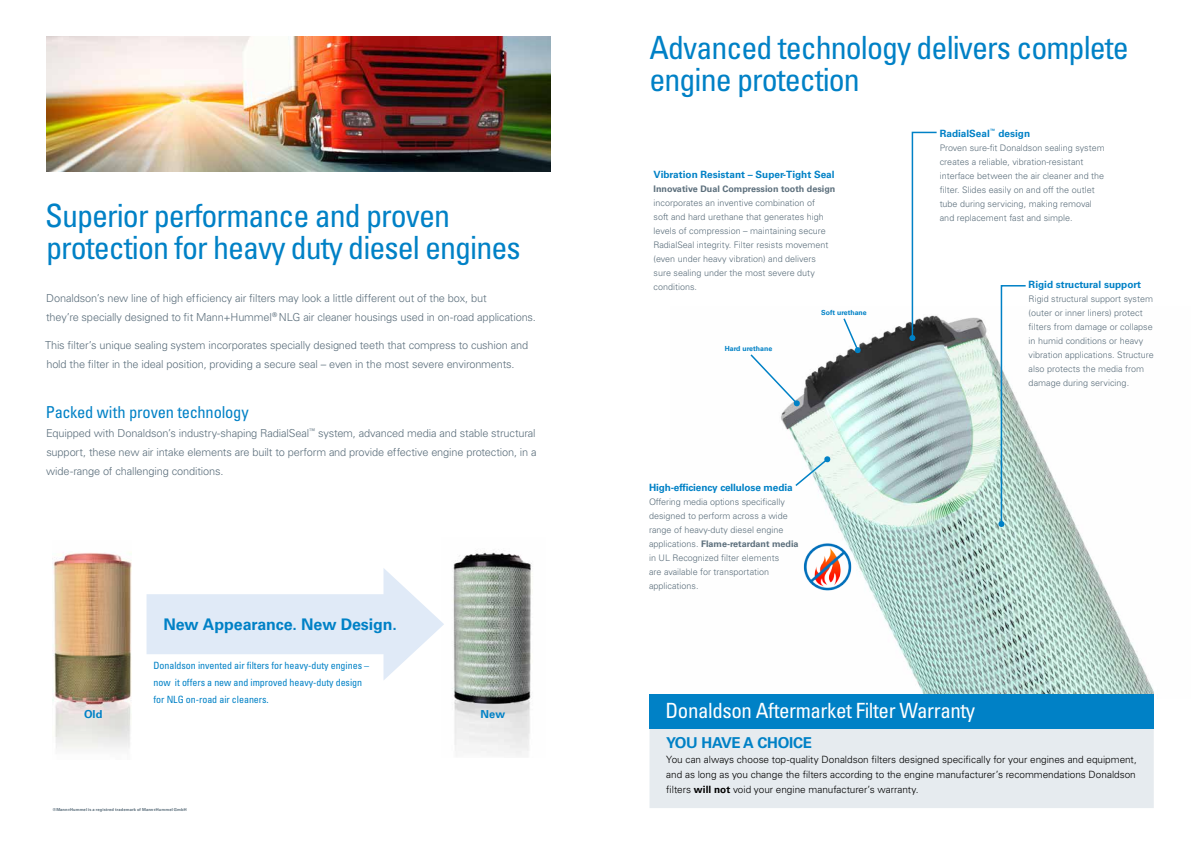
<style>
.page{position:relative;width:1191px;height:842px;background:#fff}
.page>*{position:absolute;margin:0;border:0;box-sizing:border-box;transform-origin:0 0}
.t1{font:condensed 32px/32px "Univers LT Std";letter-spacing:-.03em;color:#0081c6}
.t2{font:condensed 21px "Univers LT Std";letter-spacing:-.02em;color:#fff}
.t3{font:condensed 16.5px "Univers LT Std";letter-spacing:-.015em;color:#0081c6}
.t4{font:700 16px "Univers LT Std";letter-spacing:-.01em;color:#0081c6}
.t5{font:700 15px "Univers LT Std";letter-spacing:-.02em;color:#0081c6}
.t6{font:300 11px/19px "Univers LT Std";letter-spacing:-.015em;color:#5c6f7c}
.t7{font:700 11px "Univers LT Std";color:#0081c6}
.t8{font:300 10px/15px "Univers LT Std";letter-spacing:-.005em;color:#000;text-align:justify}
.t9{font:condensed 10px/17px "Univers LT Std";letter-spacing:-.005em;color:#0081c6}
.t10{font:700 10px "Univers LT Std";color:#0081c6}
.t11{font:300 9px/14px "Univers LT Std";color:#5c6f7c}
.t12{font:700 9px "Univers LT Std";color:#5c6f7c}
.t13{font:700 7px "Univers LT Std";color:#0081c6}
.t14{font:700 4.1px "Univers LT Std";letter-spacing:.02em;color:#5c6f7c}
.s1{font-weight:700}
</style>
<div class="page">
<img style="left:452px;top:552px;width:80px;height:204px">
<img style="left:46px;top:36px;width:505px;height:136px">
<img style="left:781px;top:317px;width:372px;height:377px">
<svg style="left:750px;top:353px;width:50px;height:54px"></svg>
<svg style="left:842px;top:317px;width:19px;height:37px"></svg>
<svg style="left:793px;top:456px;width:37px;height:32px"></svg>
<svg style="left:909px;top:131px;width:29px;height:210px"></svg>
<svg style="left:998px;top:285px;width:29px;height:242px"></svg>
<div style="left:146px;top:594px;width:251px;height:60px;background:#e0eaf7"></div>
<svg style="left:383px;top:568px;width:61px;height:112px"></svg>
<div style="left:649px;top:704px;width:504px;height:104px;background:#e6ebef"></div>
<div style="left:649px;top:694px;width:504px;height:34px;background:#0081c6"></div>
<img style="left:801px;top:540px;width:52px;height:52px">
<img style="left:52px;top:552px;width:80px;height:197px">
<h1 class="t1" style="left:45px;top:199px;width:477px">Superior performance and proven protection for heavy duty diesel engines</h1>
<p class="t6" style="left:46px;top:289px;width:491px">Donaldson’s new line of high efficiency air filters may look a little different out of the box, but<br>they’re specially designed to fit Mann+Hummel<sup>®</sup> NLG air cleaner housings used in on-road applications.</p>
<p class="t6" style="left:45px;top:336px;width:484px">This filter’s unique sealing system incorporates specially designed teeth that compress to cushion and hold the filter in the ideal position, providing a secure seal – even in the most severe environments.</p>
<h3 class="t3" style="left:46px;top:402px;width:204px">Packed with proven technology</h3>
<p class="t6" style="left:46px;top:424px;width:492px;text-align:justify">Equipped with Donaldson’s industry-shaping RadialSeal<sup>™</sup> system, advanced media and stable structural support, these new air intake elements are built to perform and provide effective engine protection, in a wide-range of challenging conditions.</p>
<h1 class="t1" style="left:649px;top:31px;width:481px">Advanced technology delivers complete engine protection</h1>
<p class="t10" style="left:653px;top:169px;width:183px">Vibration Resistant – Super-Tight Seal</p>
<p class="t12" style="left:653px;top:183px;width:183px">Innovative Dual Compression tooth design</p>
<p class="t11" style="left:653px;top:196px;width:177px">incorporates an inventive combination of soft and hard urethane that generates high levels of compression – maintaining secure RadialSeal integrity. Filter resists movement (even under heavy vibration) and delivers sure sealing under the most severe duty conditions.</p>
<p class="t13" style="left:724px;top:344px;width:49px">Hard urethane</p>
<p class="t13" style="left:821px;top:309px;width:47px">Soft urethane</p>
<p class="t10" style="left:649px;top:482px;width:145px">High-efficiency cellulose media</p>
<p class="t11" style="left:649px;top:495px;width:151px">Offering media options specifically designed to perform across a wide range of heavy-duty diesel engine applications. <span class="s1">Flame-retardant media </span>in UL Recognized filter elements<br>are available for transportation applications.</p>
<p class="t10" style="left:939px;top:127px;width:92px">RadialSeal<sup>™</sup> design</p>
<p class="t11" style="left:939px;top:140px;width:166px">Proven sure-fit Donaldson sealing system creates a reliable, vibration-resistant interface between the air cleaner and the filter. Slides easily on and off the outlet tube during servicing, making removal and replacement fast and simple.</p>
<p class="t10" style="left:1028px;top:279px;width:114px">Rigid structural support</p>
<p class="t11" style="left:1028px;top:292px;width:127px">Rigid structural support system (outer or inner liners) protect filters from damage or collapse in humid conditions or heavy vibration applications. Structure also protects the media from damage during servicing.</p>
<h3 class="t4" style="left:163px;top:615px;width:235px">New Appearance. New Design.</h3>
<p class="t9" style="left:153px;top:657px;width:217px">Donaldson invented air filters for heavy-duty engines – now it offers a new and improved heavy-duty design for NLG on-road air cleaners.</p>
<p class="t7" style="left:84px;top:707px;width:20px">Old</p>
<h2 class="t2" style="left:665px;top:697px;width:311px">Donaldson Aftermarket Filter Warranty</h2>
<p class="t7" style="left:480px;top:707px;width:26px">New</p>
<p class="t14" style="left:53px;top:807px;width:135px">®Mann+Hummel is a registred trademark of Mann+Hummel GmbH</p>
<h3 class="t5" style="left:666px;top:734px;width:147px">YOU HAVE A CHOICE</h3>
<p class="t8" style="left:666px;top:752px;width:472px">You can always choose top-quality Donaldson filters designed specifically for your engines and equipment, and as long as you change the filters according to the engine manufacturer’s recommendations Donaldson filters <span class="s1">will not</span> void your engine manufacturer’s warranty.</p>
</div>
